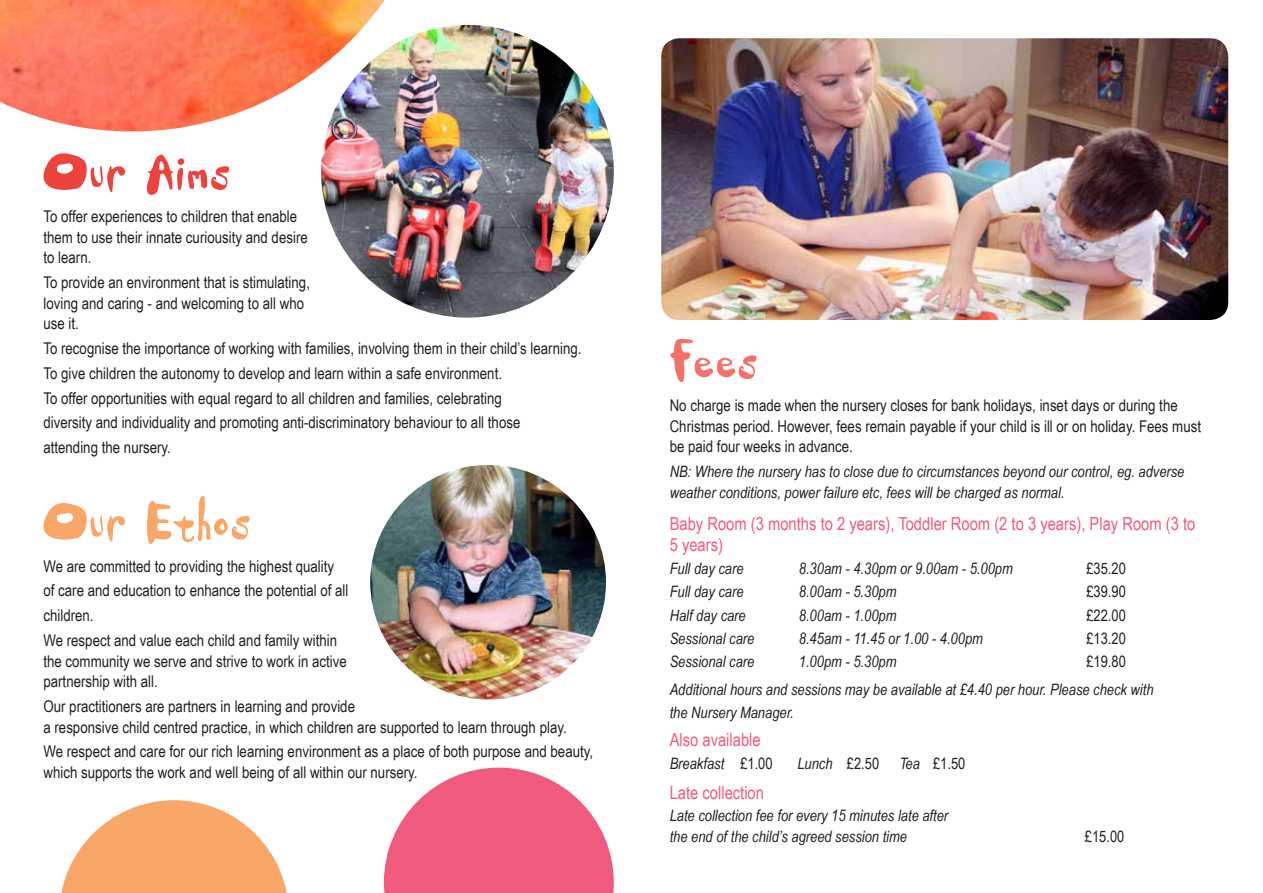
<style>
.page{position:relative;width:1263px;height:893px;background:#fff}
.page>*{position:absolute;margin:0;border:0;box-sizing:border-box;transform-origin:0 0}
.t1{font:54px "Lilla Funk";color:#f9a768}
.t2{font:54px "Lilla Funk";color:#ee423d}
.t3{font:54px "Lilla Funk";color:#f27169}
.t4{font:18px/21px "Arial Narrow";color:#f05a7c}
.t5{font:16.2px/20.5px "Arial Narrow";color:#231f20}
.t6{font:italic 15.75px/20.5px "Arial Narrow";color:#231f20}
.t7{font:15.75px "Arial Narrow";color:#231f20}
.s1{font-style:normal}
.s2{font-style:italic}
</style>
<div class="page">
<img style="left:0;top:0;width:385px;height:132px">
<img style="left:321px;top:25px;width:293px;height:293px;border-radius:146px">
<svg style="left:384px;top:768px;width:230px;height:125px"></svg>
<svg style="left:61px;top:800px;width:226px;height:93px"></svg>
<img style="left:370px;top:465px;width:236px;height:234px">
<img style="left:661px;top:38px;width:567px;height:282px">
<h1 class="t2" style="left:43px;top:144px;width:191px">Our Aims</h1>
<p class="t5" style="left:43px;top:205px;width:266px">To offer experiences to children that enable them to use their innate curiousity and desire to learn.</p>
<p class="t5" style="left:43px;top:271px;width:268px">To provide an environment that is stimulating, loving and caring - and welcoming to all who use it.</p>
<p class="t5" style="left:43px;top:335px;width:540px;line-height:24.8px">To recognise the importance of working with families, involving them in their child’s learning.<br>To give children the autonomy to develop and learn within a safe environment.<br>To offer opportunities with equal regard to all children and families, celebrating<br>diversity and individuality and promoting anti-discriminatory behaviour to all those<br>attending the nursery.</p>
<h1 class="t1" style="left:43px;top:494px;width:211px">Our Ethos</h1>
<p class="t5" style="left:43px;top:553px;width:307px;line-height:24.8px">We are committed to providing the highest quality of care and education to enhance the potential of all children.<br>We respect and value each child and family within</p>
<p class="t5" style="left:43px;top:650px;width:305px">the community we serve and strive to work in active partnership with all.</p>
<p class="t5" style="left:43px;top:695px;width:525px">Our practitioners are partners in learning and provide<br>a responsive child centred practice, in which children are supported to learn through play.</p>
<p class="t5" style="left:43px;top:741px;width:551px">We respect and care for our rich learning environment as a place of both purpose and beauty, which supports the work and well being of all within our nursery.</p>
<h1 class="t3" style="left:670px;top:333px;width:91px">Fees</h1>
<p class="t5" style="left:670px;top:395px;width:533px">No charge is made when the nursery closes for bank holidays, inset days or during the<br>Christmas period. However, fees remain payable if your child is ill or on holiday. Fees must be paid four weeks in advance.</p>
<p class="t6" style="left:670px;top:461px;width:516px">NB: Where the nursery has to close due to circumstances beyond our control, eg. adverse weather conditions, power failure etc, fees will be charged as normal.</p>
<p class="t4" style="left:670px;top:513px;width:527px">Baby Room (3 months to 2 years), Toddler Room (2 to 3 years), Play Room (3 to<br>5 years)</p>
<p class="t6" style="left:670px;top:558px;width:75px">Full day care</p>
<p class="t6" style="left:799px;top:558px;width:215px">8.30am - 4.30pm or 9.00am - 5.00pm</p>
<p class="t7" style="left:1086px;top:557px;width:41px">£35.20</p>
<p class="t6" style="left:670px;top:581px;width:75px">Full day care</p>
<p class="t6" style="left:799px;top:581px;width:99px">8.00am - 5.30pm</p>
<p class="t7" style="left:1086px;top:580px;width:41px">£39.90</p>
<p class="t6" style="left:670px;top:604px;width:78px">Half day care</p>
<p class="t6" style="left:799px;top:604px;width:99px">8.00am - 1.00pm</p>
<p class="t7" style="left:1086px;top:603px;width:41px">£22.00</p>
<p class="t6" style="left:670px;top:627px;width:86px">Sessional care</p>
<p class="t6" style="left:799px;top:627px;width:186px">8.45am - 11.45 or 1.00 - 4.00pm</p>
<p class="t7" style="left:1086px;top:626px;width:41px">£13.20</p>
<p class="t6" style="left:670px;top:651px;width:86px">Sessional care</p>
<p class="t6" style="left:799px;top:651px;width:99px">1.00pm - 5.30pm</p>
<p class="t7" style="left:1086px;top:650px;width:41px">£19.80</p>
<p class="t6" style="left:670px;top:678px;width:485px;line-height:23.1px">Additional hours and sessions may be available at £4.40 per hour. Please check with the Nursery Manager.</p>
<p class="t4" style="left:670px;top:728px;width:93px">Also available</p>
<p class="t6" style="left:670px;top:752px;width:104px">Breakfast <span class="s1">£1.00</span></p>
<p class="t6" style="left:797px;top:752px;width:83px">Lunch <span class="s1">£2.50</span></p>
<p class="t7" style="left:899px;top:751px;width:67px"><span class="s2">Tea</span> £1.50</p>
<p class="t4" style="left:670px;top:781px;width:96px">Late collection</p>
<p class="t6" style="left:670px;top:805px;width:280px;line-height:21px">Late collection fee for every 15 minutes late after the end of the child’s agreed session time</p>
<p class="t7" style="left:1085px;top:825px;width:41px">£15.00</p>
</div>
